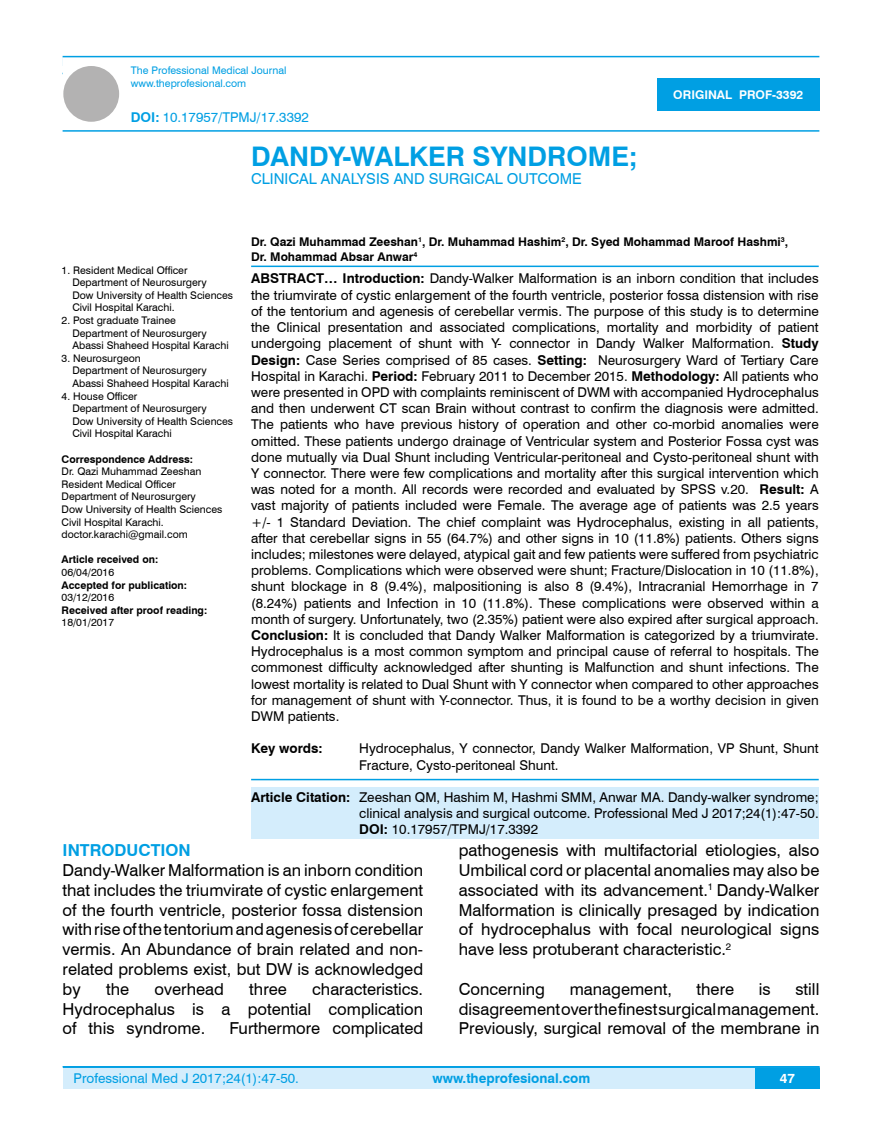
<style>
.page{position:relative;width:882px;height:1145px;background:#fff}
.page>*{position:absolute;margin:0;border:0;box-sizing:border-box;transform-origin:0 0}
.t1{font:700 27px "Swiss 721 BT";color:#009fe3}
.t2{font:16.5px/19.8px "Swiss 721 BT";color:#000;text-align:justify}
.t3{font:700 16.5px "Swiss 721 BT";color:#009fe3}
.t4{font:15px "Swiss 721 BT";color:#009fe3}
.t5{font:13.5px/16.2px "Swiss 721 BT";color:#000;text-align:justify}
.t6{font:13.5px "Swiss 721 BT";color:#009fe3}
.t7{font:700 13.5px "Swiss 721 BT";color:#009fe3}
.t8{font:700 13.5px "Swiss 721 BT";color:#000}
.t9{font:700 13.5px "Swiss 721 BT";color:#fff}
.t10{font:700 12px/14.4px "Swiss 721 BT";color:#000}
.t11{font:700 12px "Swiss 721 BT";color:#fff}
.t12{font:10.5px/12.6px "Swiss 721 BT";color:#000}
.t13{font:700 10.5px "Swiss 721 BT";color:#000}
.t14{font:10.5px/12.6px "Swiss 721 BT";color:#009fe3}
.s1{font-weight:700}
</style>
<div class="page">
<div style="left:63px;top:1067px;width:756px;height:21px;background:#d4edfc"></div>
<hr style="left:63px;top:1066px;width:756px;height:2px;background:#009fe3">
<div style="left:754px;top:1068px;width:65px;height:20px;background:#009fe3"></div>
<hr style="left:63px;top:56px;width:756px;height:1px;background:#009fe3">
<hr style="left:63px;top:130px;width:756px;height:2px;background:#009fe3">
<div style="left:63px;top:66px;width:56px;height:56px;background:#b3b2b2;border-radius:50%"></div>
<div style="left:657px;top:78px;width:162px;height:33px;background:#009fe3"></div>
<hr style="left:251px;top:265px;width:567px;height:2px;background:#009fe3">
<hr style="left:251px;top:779px;width:567px;height:1px;background:#009fe3">
<div style="left:251px;top:787px;width:567px;height:51px;background:#d4edfc"></div>
<p class="t14" style="left:131px;top:64px;width:157px">The Professional Medical Journal www.theprofesional.com</p>
<p class="t6" style="left:131px;top:108px;width:179px"><span class="s1">DOI:</span> 10.17957/TPMJ/17.3392</p>
<h1 class="t1" style="left:251px;top:137px;width:387px">DANDY-WALKER SYNDROME;</h1>
<p class="t4" style="left:251px;top:168px;width:332px">CLINICAL ANALYSIS AND SURGICAL OUTCOME</p>
<p class="t11" style="left:673px;top:87px;width:131px">ORIGINAL PROF-3392</p>
<p class="t12" style="left:72px;top:263px;width:162px;text-indent:-11px">1. Resident Medical Officer<br>Department of Neurosurgery<br>Dow University of Health Sciences<br>Civil Hospital Karachi.</p>
<p class="t12" style="left:72px;top:313px;width:158px;text-indent:-11px">2. Post graduate Trainee<br>Department of Neurosurgery<br>Abassi Shaheed Hospital Karachi</p>
<p class="t12" style="left:72px;top:351px;width:158px;text-indent:-11px">3. Neurosurgeon<br>Department of Neurosurgery<br>Abassi Shaheed Hospital Karachi</p>
<p class="t12" style="left:72px;top:389px;width:162px;text-indent:-11px">4. House Officer<br>Department of Neurosurgery<br>Dow University of Health Sciences<br>Civil Hospital Karachi</p>
<p class="t13" style="left:62px;top:451px;width:133px">Correspondence Address:</p>
<p class="t12" style="left:62px;top:465px;width:162px">Dr. Qazi Muhammad Zeeshan<br>Resident Medical Officer<br>Department of Neurosurgery<br>Dow University of Health Sciences<br>Civil Hospital Karachi. doctor.karachi@gmail.com</p>
<p class="t13" style="left:62px;top:552px;width:98px">Article received on:</p>
<p class="t12" style="left:62px;top:565px;width:54px">06/04/2016</p>
<p class="t13" style="left:62px;top:577px;width:127px">Accepted for publication:</p>
<p class="t12" style="left:62px;top:591px;width:54px">03/12/2016</p>
<p class="t13" style="left:62px;top:603px;width:147px">Received after proof reading:</p>
<p class="t12" style="left:62px;top:616px;width:54px">18/01/2017</p>
<p class="t10" style="left:251px;top:234px;width:538px">Dr. Qazi Muhammad Zeeshan<sup>1</sup>, Dr. Muhammad Hashim<sup>2</sup>, Dr. Syed Mohammad Maroof Hashmi<sup>3</sup>,<br>Dr. Mohammad Absar Anwar<sup>4</sup></p>
<p class="t5" style="left:251px;top:270px;width:569px"><span class="s1">ABSTRACT… Introduction:</span> Dandy-Walker Malformation is an inborn condition that includes the triumvirate of cystic enlargement of the fourth ventricle, posterior fossa distension with rise of the tentorium and agenesis of cerebellar vermis. The purpose of this study is to determine the Clinical presentation and associated complications, mortality and morbidity of patient undergoing placement of shunt with Y- connector in Dandy Walker Malformation. <span class="s1">Study Design:</span> Case Series comprised of 85 cases. <span class="s1">Setting:</span> Neurosurgery Ward of Tertiary Care Hospital in Karachi. <span class="s1">Period:</span> February 2011 to December 2015. <span class="s1">Methodology:</span> All patients who were presented in OPD with complaints reminiscent of DWM with accompanied Hydrocephalus and then underwent CT scan Brain without contrast to confirm the diagnosis were admitted.<br>The patients who have previous history of operation and other co-morbid anomalies were omitted. These patients undergo drainage of Ventricular system and Posterior Fossa cyst was done mutually via Dual Shunt including Ventricular-peritoneal and Cysto-peritoneal shunt with Y connector. There were few complications and mortality after this surgical intervention which was noted for a month. All records were recorded and evaluated by SPSS v.20. <span class="s1">Result:</span> A vast majority of patients included were Female. The average age of patients was 2.5 years +/- 1 Standard Deviation. The chief complaint was Hydrocephalus, existing in all patients, after that cerebellar signs in 55 (64.7%) and other signs in 10 (11.8%) patients. Others signs includes; milestones were delayed, atypical gait and few patients were suffered from psychiatric problems. Complications which were observed were shunt; Fracture/Dislocation in 10 (11.8%), shunt blockage in 8 (9.4%), malpositioning is also 8 (9.4%), Intracranial Hemorrhage in 7 (8.24%) patients and Infection in 10 (11.8%). These complications were observed within a month of surgery. Unfortunately, two (2.35%) patient were also expired after surgical approach.<br><span class="s1">Conclusion:</span> It is concluded that Dandy Walker Malformation is categorized by a triumvirate.<br>Hydrocephalus is a most common symptom and principal cause of referral to hospitals. The commonest difficulty acknowledged after shunting is Malfunction and shunt infections. The lowest mortality is related to Dual Shunt with Y connector when compared to other approaches for management of shunt with Y-connector. Thus, it is found to be a worthy decision in given DWM patients.</p>
<p class="t8" style="left:251px;top:739px;width:73px">Key words:</p>
<p class="t5" style="left:359px;top:740px;width:461px">Hydrocephalus, Y connector, Dandy Walker Malformation, VP Shunt, Shunt<br>Fracture, Cysto-peritoneal Shunt.</p>
<p class="t5" style="left:359px;top:788px;width:461px;text-indent:-108px"><span class="s1">Article Citation:</span> Zeeshan QM, Hashim M, Hashmi SMM, Anwar MA. Dandy-walker syndrome; clinical analysis and surgical outcome. Professional Med J 2017;24(1):47-50.<br><span class="s1">DOI:</span> 10.17957/TPMJ/17.3392</p>
<p class="t3" style="left:63px;top:839px;width:130px">INTRODUCTION</p>
<p class="t2" style="left:63px;top:859px;width:362px">Dandy-Walker Malformation is an inborn condition that includes the triumvirate of cystic enlargement of the fourth ventricle, posterior fossa distension with rise of the tentorium and agenesis of cerebellar vermis. An Abundance of brain related and non&shy;related problems exist, but DW is acknowledged by</p>
<p class="t2" style="left:63px;top:978px;width:362px;text-indent:249px">characteristics.<br>Hydrocephalus is a potential complication of this syndrome.</p>
<p class="t2" style="left:106px;top:978px;width:25px">the</p>
<p class="t2" style="left:154px;top:978px;width:71px">overhead</p>
<p class="t2" style="left:249px;top:978px;width:39px">three</p>
<p class="t2" style="left:229px;top:1018px;width:195px">Furthermore complicated</p>
<p class="t2" style="left:458px;top:840px;width:362px">pathogenesis with multifactorial etiologies, also Umbilical cord or placental anomalies may also be associated with its advancement.<sup>1</sup> Dandy-Walker Malformation is clinically presaged by indication of hydrocephalus with focal neurological signs have less protuberant characteristic.<sup>2</sup></p>
<p class="t2" style="left:458px;top:978px;width:88px">Concerning</p>
<p class="t2" style="left:569px;top:978px;width:104px">management,</p>
<p class="t2" style="left:696px;top:978px;width:39px">there</p>
<p class="t2" style="left:758px;top:978px;width:13px">is</p>
<p class="t2" style="left:458px;top:978px;width:362px;text-indent:336px">still disagreement over the finest surgical management.<br>Previously, surgical removal of the membrane in</p>
<p class="t6" style="left:74px;top:1069px;width:227px">Professional Med J 2017;24(1):47-50.</p>
<p class="t7" style="left:432px;top:1069px;width:159px">www.theprofesional.com</p>
<p class="t9" style="left:779px;top:1069px;width:17px">47</p>
</div>
